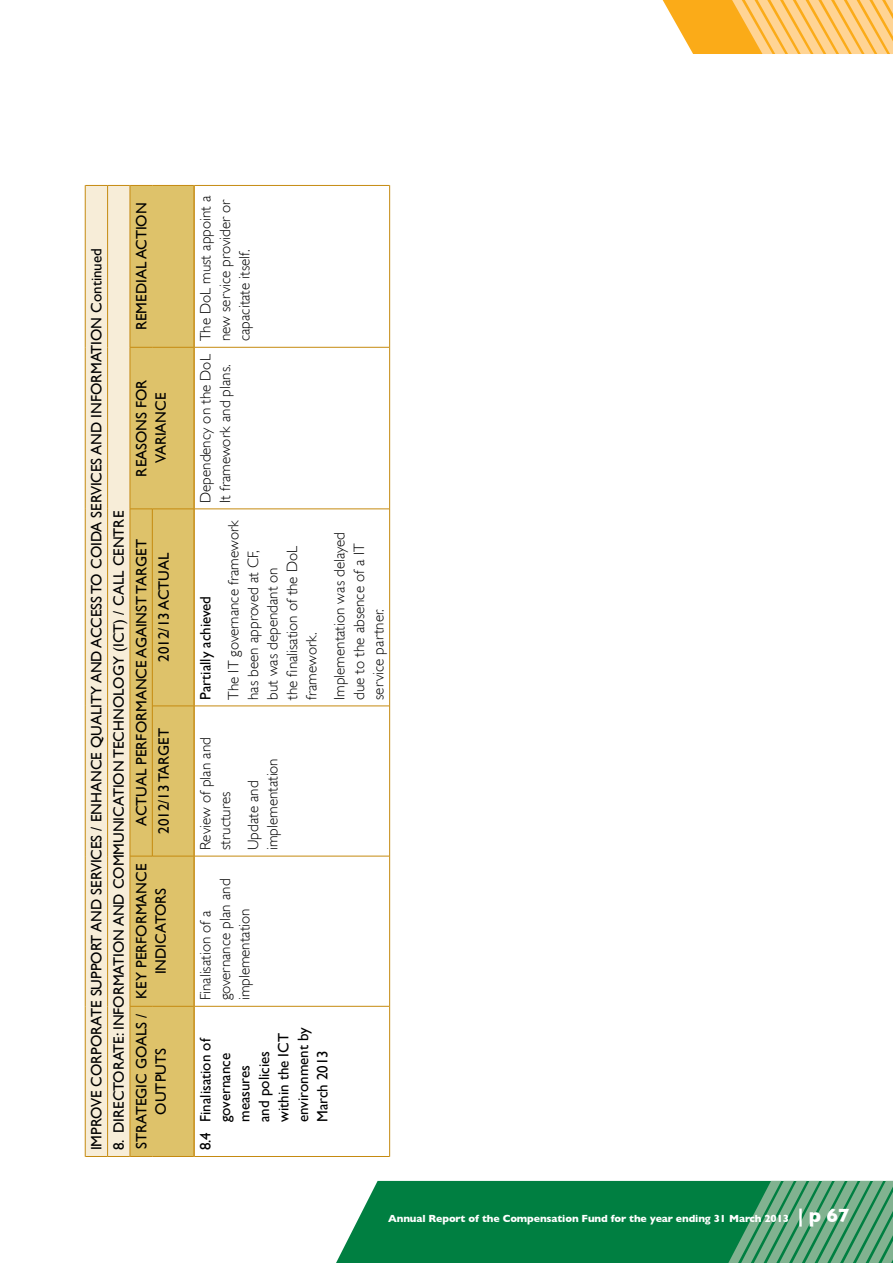
<style>
.page{position:relative;width:893px;height:1263px;background:#fff}
.page>*{position:absolute;margin:0;border:0;box-sizing:border-box;transform-origin:0 0}
.t1{font:15px/19.5px "Gill Sans";color:#000}
.t2{font:300 15px/19.5px "Gill Sans";color:#000}
.t3{font:700 10.5px "Gill Sans";letter-spacing:-.01em;color:#fff}
.s1{font-size:19.5px}
</style>
<div class="page">
<svg style="left:663px;top:0;width:230px;height:54px;background:#fdc464"></svg>
<div style="left:336px;top:1181px;width:392px;height:82px;background:#007f41"></div>
<svg style="left:728px;top:1181px;width:165px;height:82px;background:#57a176"></svg>
<hr style="left:194px;top:1156px;width:195px;height:1px;background:#c58a10">
<hr style="left:194px;top:1006px;width:195px;height:1px;background:#c58a10">
<hr style="left:194px;top:856px;width:195px;height:1px;background:#c58a10">
<hr style="left:194px;top:706px;width:195px;height:1px;background:#c58a10">
<hr style="left:194px;top:509px;width:195px;height:1px;background:#c58a10">
<hr style="left:194px;top:347px;width:195px;height:1px;background:#c58a10">
<hr style="left:194px;top:185px;width:195px;height:1px;background:#c58a10">
<hr style="left:389px;top:1006px;width:1px;height:151px;background:#c58a10">
<hr style="left:389px;top:856px;width:1px;height:150px;background:#c58a10">
<hr style="left:389px;top:706px;width:1px;height:150px;background:#c58a10">
<hr style="left:389px;top:509px;width:1px;height:197px;background:#c58a10">
<hr style="left:389px;top:347px;width:1px;height:162px;background:#c58a10">
<hr style="left:389px;top:185px;width:1px;height:162px;background:#c58a10">
<div style="left:152px;top:186px;width:42px;height:970px;background:#dec26a"></div>
<svg style="left:85px;top:185px;width:67px;height:972px;background:#ecdaab"></svg>
<hr style="left:152px;top:1156px;width:42px;height:1px;background:#c58a10">
<hr style="left:152px;top:1006px;width:42px;height:1px;background:#c58a10">
<hr style="left:152px;top:706px;width:1px;height:150px;background:#c58a10">
<hr style="left:153px;top:856px;width:41px;height:1px;background:#c58a10">
<hr style="left:152px;top:509px;width:1px;height:197px;background:#c58a10">
<hr style="left:153px;top:706px;width:41px;height:1px;background:#c58a10">
<hr style="left:153px;top:509px;width:41px;height:1px;background:#c58a10">
<hr style="left:152px;top:347px;width:42px;height:1px;background:#c58a10">
<hr style="left:152px;top:185px;width:42px;height:1px;background:#c58a10">
<hr style="left:194px;top:1006px;width:1px;height:151px;background:#c58a10">
<hr style="left:194px;top:856px;width:1px;height:150px;background:#c58a10">
<hr style="left:194px;top:706px;width:1px;height:150px;background:#c58a10">
<hr style="left:194px;top:509px;width:1px;height:197px;background:#c58a10">
<hr style="left:194px;top:347px;width:1px;height:162px;background:#c58a10">
<hr style="left:194px;top:185px;width:1px;height:162px;background:#c58a10">
<p class="t1" style="left:87px;top:1150px;width:904px;rotate:-90deg">IMPROVE CORPORATE SUPPORT AND SERVICES / ENHANCE QUALITY AND ACCESS TO COIDA SERVICES AND INFORMATION Continued</p>
<p class="t1" style="left:131px;top:330px;width:127px;rotate:-90deg">Remedial Action</p>
<p class="t1" style="left:131px;top:476px;width:97px;text-align:center;rotate:-90deg">Reasons for<br>Variance</p>
<p class="t1" style="left:108px;top:1150px;width:641px;line-height:22.4px;rotate:-90deg">8. DIRECTORATE: INFORMATION AND COMMUNICATION TECHNOLOGY (ICT) / CALL CENTRE<br>Strategic Goals /</p>
<p class="t1" style="left:131px;top:825px;width:287px;rotate:-90deg">Actual Performance against Target</p>
<p class="t1" style="left:154px;top:662px;width:109px;rotate:-90deg">2012/13 Actual</p>
<p class="t1" style="left:154px;top:834px;width:107px;rotate:-90deg">2012/13 Target</p>
<p class="t1" style="left:131px;top:998px;width:135px;text-align:center;rotate:-90deg">Key Performance<br>Indicators</p>
<p class="t1" style="left:151px;top:1114px;width:66px;rotate:-90deg">Outputs</p>
<p class="t2" style="left:196px;top:341px;width:147px;rotate:-90deg">The DoL must appoint a new service provider or capacitate itself.</p>
<p class="t2" style="left:196px;top:503px;width:150px;rotate:-90deg">Dependency on the DoL<br>It framework and plans.</p>
<p class="t1" style="left:196px;top:700px;width:105px;rotate:-90deg">Partially achieved</p>
<p class="t2" style="left:224px;top:700px;width:182px;rotate:-90deg">The IT governance framework has been approved at CF,<br>but was dependant on<br>the finalisation of the DoL framework.</p>
<p class="t2" style="left:196px;top:850px;width:114px;rotate:-90deg">Review of plan and structures</p>
<p class="t2" style="left:243px;top:850px;width:93px;rotate:-90deg">Update and implementation</p>
<p class="t2" style="left:196px;top:1000px;width:123px;rotate:-90deg">Finalisation of a governance plan and implementation</p>
<p class="t2" style="left:330px;top:700px;width:169px;rotate:-90deg">Implementation was delayed due to the absence of a IT service partner.</p>
<p class="t1" style="left:196px;top:1122px;width:96px;text-indent:-28px;rotate:-90deg">8.4 Finalisation of governance measures<br>and policies within the ICT environment by<br>March 2013</p>
<p class="t3" style="left:388px;top:1213px;width:463px">Annual Report of the Compensation Fund for the year ending 31 March 2013 <span class="s1">| p 67</span></p>
</div>
